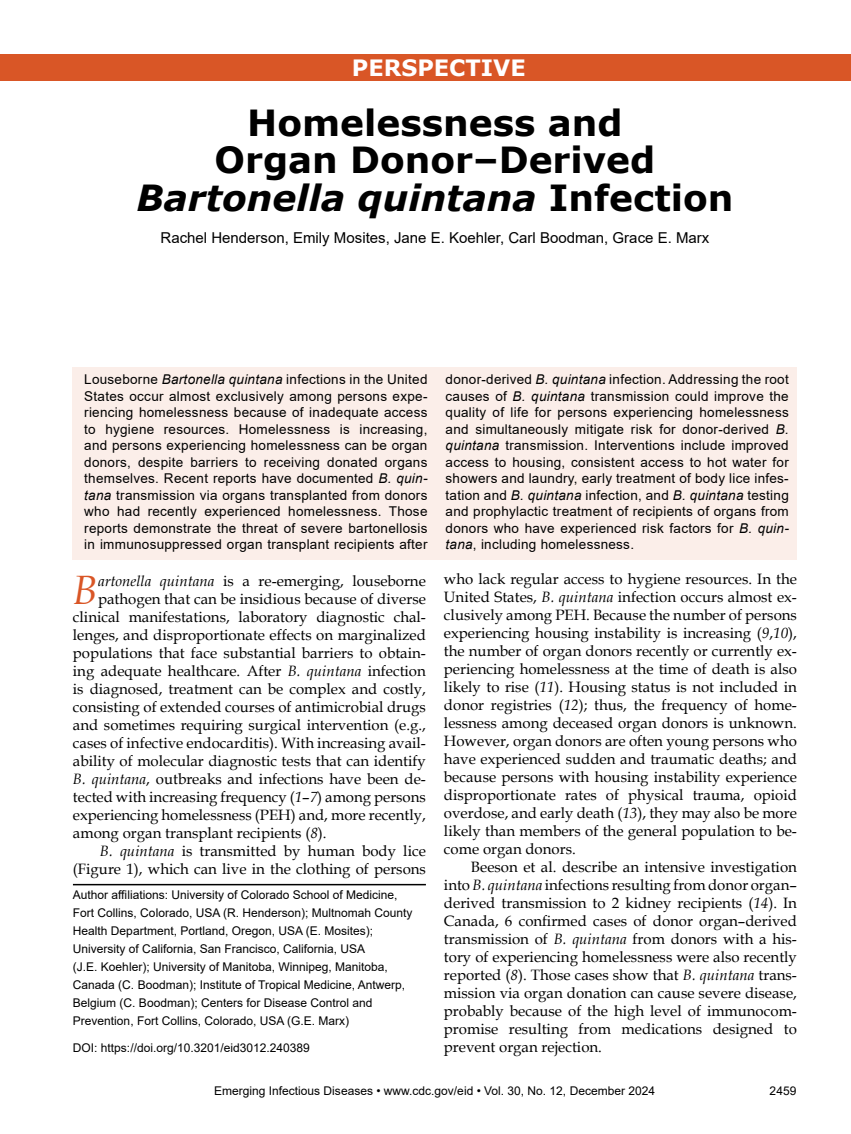
<style>
.page{position:relative;width:851px;height:1134px;background:#fff}
.page>*{position:absolute;margin:0;border:0;box-sizing:border-box;transform-origin:0 0}
.t1{font:italic 41.1px "Book Antiqua";color:#d95626}
.t2{font:700 36px/37.5px "Verdana";color:#000;text-align:center}
.t3{font:700 22.5px "Verdana";color:#fff}
.t4{font:15px/18px "Book Antiqua";color:#000;text-align:justify}
.t5{font:15px "Arial";color:#000}
.t6{font:13.5px/16.5px "Arial";letter-spacing:.02em;color:#000;text-align:justify}
.t7{font:12px/18px "Arial";color:#000}
.s1{font-style:italic}
</style>
<div class="page">
<div style="left:0;top:54px;width:850px;height:27px;background:#d95626"></div>
<div style="left:73px;top:368px;width:723px;height:192px;background:#fbeee9"></div>
<hr style="left:73px;top:884px;width:353px;height:1px;background:#000">
<h3 class="t3" style="left:352px;top:52px;width:175px">PERSPECTIVE</h3>
<h2 class="t2" style="left:136px;top:103px;width:598px">Homelessness and<br>Organ Donor–Derived<br><span class="s1">Bartonella quintana</span> Infection</h2>
<p class="t5" style="left:160px;top:228px;width:550px">Rachel Henderson, Emily Mosites, Jane E. Koehler, Carl Boodman, Grace E. Marx</p>
<p class="t6" style="left:84px;top:371px;width:345px">Louseborne <span class="s1">Bartonella quintana</span> infections in the United States occur almost exclusively among persons expe&shy;riencing homelessness because of inadequate access to hygiene resources. Homelessness is increasing, and persons experiencing homelessness can be organ donors, despite barriers to receiving donated organs themselves. Recent reports have documented <span class="s1">B. quin&shy;tana</span> transmission via organs transplanted from donors who had recently experienced homelessness. Those reports demonstrate the threat of severe bartonellosis in immunosuppressed organ transplant recipients after</p>
<p class="t6" style="left:445px;top:371px;width:345px">donor-derived <span class="s1">B. quintana</span> infection. Addressing the root causes of <span class="s1">B. quintana</span> transmission could improve the quality of life for persons experiencing homelessness and simultaneously mitigate risk for donor-derived <span class="s1">B. quintana</span> transmission. Interventions include improved access to housing, consistent access to hot water for showers and laundry, early treatment of body lice infes&shy;tation and <span class="s1">B. quintana</span> infection, and <span class="s1">B. quintana</span> testing and prophylactic treatment of recipients of organs from donors who have experienced risk factors for <span class="s1">B. quin&shy;tana</span>, including homelessness.</p>
<h1 class="t1" style="left:73px;top:561px;width:27px">B</h1>
<p class="t4" style="left:98px;top:571px;width:329px"><span class="s1">artonella quintana</span> is a re-emerging, louseborne</p>
<p class="t4" style="left:98px;top:589px;width:329px">pathogen that can be insidious because of diverse</p>
<p class="t4" style="left:73px;top:607px;width:354px">clinical manifestations, laboratory diagnostic chal-</p>
<p class="t4" style="left:73px;top:625px;width:354px">lenges, and disproportionate effects on marginalized</p>
<p class="t4" style="left:73px;top:643px;width:354px">populations that face substantial barriers to obtain-</p>
<p class="t4" style="left:73px;top:661px;width:354px">ing adequate healthcare. After <span class="s1">B. quintana</span> infection</p>
<p class="t4" style="left:73px;top:679px;width:354px">is diagnosed, treatment can be complex and costly,</p>
<p class="t4" style="left:73px;top:697px;width:354px">consisting of extended courses of antimicrobial drugs</p>
<p class="t4" style="left:73px;top:715px;width:354px">and sometimes requiring surgical intervention (e.g.,</p>
<p class="t4" style="left:73px;top:733px;width:354px">cases of infective endocarditis). With increasing avail-</p>
<p class="t4" style="left:73px;top:751px;width:354px">ability of molecular diagnostic tests that can identify</p>
<p class="t4" style="left:73px;top:769px;width:354px"><span class="s1">B. quintana</span>, outbreaks and infections have been de-</p>
<p class="t4" style="left:73px;top:787px;width:354px">tected with increasing frequency (<span class="s1">1</span>–<span class="s1">7</span>) among persons</p>
<p class="t4" style="left:73px;top:805px;width:354px">experiencing homelessness (PEH) and, more recently,</p>
<p class="t4" style="left:73px;top:823px;width:255px">among organ transplant recipients (<span class="s1">8</span>).</p>
<p class="t4" style="left:100px;top:841px;width:327px"><span class="s1">B. quintana</span> is transmitted by human body lice</p>
<p class="t4" style="left:73px;top:859px;width:354px">(Figure 1), which can live in the clothing of persons</p>
<p class="t7" style="left:73px;top:886px;width:341px">Author affiliations: University of Colorado School of Medicine, Fort Collins, Colorado, USA (R. Henderson); Multnomah County Health Department, Portland, Oregon, USA (E. Mosites); University of California, San Francisco, California, USA<br>(J.E. Koehler); University of Manitoba, Winnipeg, Manitoba, Canada (C. Boodman); Institute of Tropical Medicine, Antwerp, Belgium (C. Boodman); Centers for Disease Control and Prevention, Fort Collins, Colorado, USA (G.E. Marx)</p>
<p class="t7" style="left:73px;top:1039px;width:238px">DOI: https://doi.org/10.3201/eid3012.240389</p>
<p class="t4" style="left:444px;top:570px;width:354px">who lack regular access to hygiene resources. In the United States, <span class="s1">B. quintana</span> infection occurs almost ex&shy;clusively among PEH. Because the number of persons experiencing housing instability is increasing (<span class="s1">9</span>,<span class="s1">10</span>), the number of organ donors recently or currently ex&shy;periencing homelessness at the time of death is also likely to rise (<span class="s1">11</span>). Housing status is not included in donor registries (<span class="s1">12</span>); thus, the frequency of home&shy;lessness among deceased organ donors is unknown.<br>However, organ donors are often young persons who have experienced sudden and traumatic deaths; and because persons with housing instability experience disproportionate rates of physical trauma, opioid overdose, and early death (<span class="s1">13</span>), they may also be more likely than members of the general population to be&shy;come organ donors.</p>
<p class="t4" style="left:444px;top:858px;width:354px;text-indent:27px">Beeson et al. describe an intensive investigation into <span class="s1">B. quintana</span> infections resulting from donor organ– derived transmission to 2 kidney recipients (<span class="s1">14</span>). In Canada, 6 confirmed cases of donor organ–derived transmission of <span class="s1">B. quintana</span> from donors with a his&shy;tory of experiencing homelessness were also recently reported (<span class="s1">8</span>). Those cases show that <span class="s1">B. quintana</span> trans&shy;mission via organ donation can cause severe disease, probably because of the high level of immunocom&shy;promise resulting from medications designed to prevent organ rejection.</p>
<p class="t7" style="left:214px;top:1082px;width:442px">Emerging Infectious Diseases • www.cdc.gov/eid • Vol. 30, No. 12, December 2024</p>
<p class="t7" style="left:769px;top:1082px;width:28px">2459</p>
</div>
